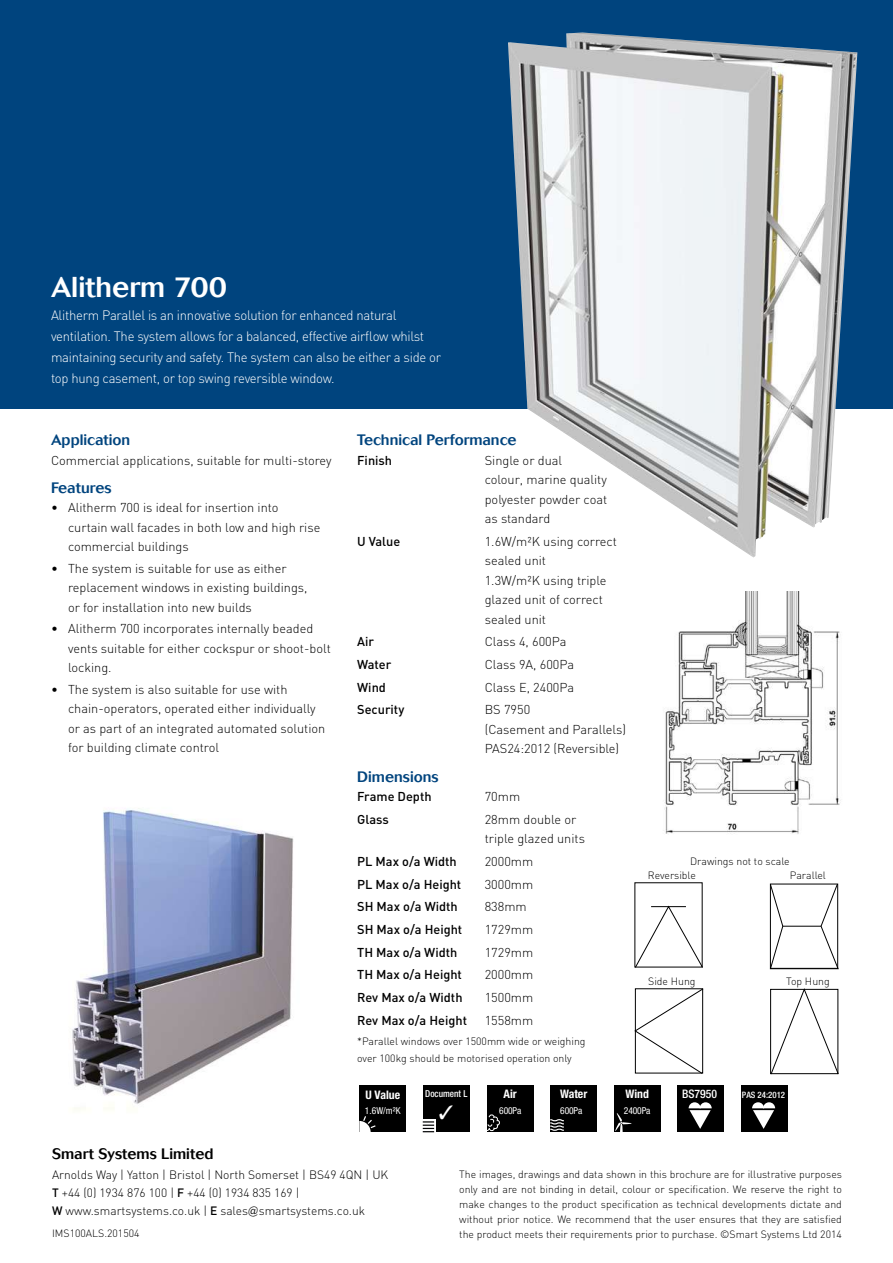
<style>
.page{position:relative;width:893px;height:1263px;background:#fff}
.page>*{position:absolute;margin:0;border:0;box-sizing:border-box;transform-origin:0 0}
.t1{font:500 28.5px "Cosmos";color:#fff}
.t2{font:500 15px "Cosmos";color:#00447e}
.t3{font:500 15px "Cosmos";color:#000}
.t4{font:300 13.5px/21px "DIN";letter-spacing:-.02em;color:#fff}
.t5{font:300 12.75px/19.5px "DIN";color:#000}
.t6{font:500 12.75px "DIN";color:#000}
.t7{font:300 12px/18px "DIN";color:#000}
.t8{font:700 condensed 11.7px "Helvetica Neue";color:#fff}
.t9{font:500 condensed 11.7px "Helvetica Neue";color:#fff}
.t10{font:300 10.5px/14.9px "DIN";color:#000}
.t11{font:condensed 9.6px "Helvetica Neue";letter-spacing:-.015em;color:#fff}
.t12{font:500 condensed 9.6px "Helvetica Neue";color:#fff;scale:.96 1}
.t13{font:500 condensed 8.85px "Helvetica Neue";color:#fff}
.s1{font-weight:500}
.s2{font-family:"Cosmos"}
</style>
<div class="page">
<img style="left:72px;top:808px;width:222px;height:302px">
<img style="left:664px;top:591px;width:177px;height:243px">
<div style="left:423px;top:1085px;width:47px;height:47px;background:#000"></div>
<svg style="left:423px;top:1119px;width:13px;height:13px"></svg>
<svg style="left:423px;top:1121px;width:11px;height:11px"></svg>
<div style="left:677px;top:1085px;width:47px;height:47px;background:#000"></div>
<svg style="left:689px;top:1102px;width:23px;height:27px"></svg>
<div style="left:550px;top:1085px;width:47px;height:47px;background:#000"></div>
<svg style="left:550px;top:1119px;width:14px;height:12px"></svg>
<div style="left:614px;top:1085px;width:47px;height:47px;background:#000"></div>
<svg style="left:615px;top:1113px;width:16px;height:19px"></svg>
<div style="left:487px;top:1085px;width:47px;height:47px;background:#000"></div>
<svg style="left:487px;top:1114px;width:13px;height:17px"></svg>
<div style="left:359px;top:1085px;width:47px;height:47px;background:#000"></div>
<svg style="left:359px;top:1116px;width:17px;height:16px"></svg>
<div style="left:740px;top:1085px;width:47px;height:47px;background:#000"></div>
<svg style="left:752px;top:1102px;width:23px;height:27px"></svg>
<svg style="left:634px;top:988px;width:70px;height:86px"></svg>
<svg style="left:770px;top:988px;width:69px;height:87px"></svg>
<svg style="left:634px;top:905px;width:69px;height:63px"></svg>
<hr style="left:651px;top:906px;width:35px;height:1px;background:#000">
<svg style="left:769px;top:883px;width:70px;height:86px"></svg>
<hr style="left:783px;top:926px;width:38px;height:1px;background:#000">
<div style="left:0;top:0;width:893px;height:408px;background:#00447e"></div>
<img style="left:508px;top:33px;width:349px;height:524px">
<h1 class="t1" style="left:51px;top:270px;width:178px">Alitherm 700</h1>
<p class="t4" style="left:51px;top:304px;width:392px">Alitherm Parallel is an innovative solution for enhanced natural ventilation. The system allows for a balanced, effective airflow whilst maintaining security and safety. The system can also be either a side or top hung casement, or top swing reversible window.</p>
<p class="t2" style="left:51px;top:431px;width:81px">Application</p>
<p class="t5" style="left:51px;top:450px;width:282px">Commercial applications, suitable for multi-storey</p>
<p class="t2" style="left:51px;top:479px;width:62px">Features</p>
<p class="t5" style="left:68px;top:497px;width:254px;text-indent:-17px">• Alitherm 700 is ideal for insertion into curtain wall facades in both low and high rise commercial buildings</p>
<p class="t5" style="left:68px;top:558px;width:241px;text-indent:-17px">• The system is suitable for use as either replacement windows in existing buildings, or for installation into new builds</p>
<p class="t5" style="left:68px;top:619px;width:264px;text-indent:-17px">• Alitherm 700 incorporates internally beaded vents suitable for either cockspur or shoot-bolt locking.</p>
<p class="t5" style="left:68px;top:679px;width:259px;text-indent:-17px">• The system is also suitable for use with chain-operators, operated either individually or as part of an integrated automated solution for building climate control</p>
<p class="t2" style="left:357px;top:431px;width:161px">Technical Performance</p>
<p class="t6" style="left:357px;top:452px;width:37px">Finish</p>
<p class="t5" style="left:485px;top:450px;width:124px">Single or dual<br>colour, marine quality polyester powder coat as standard</p>
<p class="t6" style="left:357px;top:533px;width:45px">U Value</p>
<p class="t5" style="left:485px;top:531px;width:134px">1.6W/m²K using correct sealed unit<br>1.3W/m²K using triple glazed unit of correct sealed unit</p>
<p class="t6" style="left:357px;top:634px;width:18px">Air</p>
<p class="t5" style="left:485px;top:632px;width:83px">Class 4, 600Pa</p>
<p class="t6" style="left:357px;top:656px;width:36px">Water</p>
<p class="t5" style="left:485px;top:655px;width:91px">Class 9A, 600Pa</p>
<p class="t6" style="left:357px;top:679px;width:30px">Wind</p>
<p class="t5" style="left:485px;top:677px;width:91px">Class E, 2400Pa</p>
<p class="t6" style="left:357px;top:702px;width:49px">Security</p>
<p class="t5" style="left:485px;top:700px;width:143px">BS 7950<br>(Casement and Parallels)<br>PAS24:2012 (Reversible)</p>
<p class="t2" style="left:357px;top:768px;width:83px">Dimensions</p>
<p class="t6" style="left:357px;top:788px;width:76px">Frame Depth</p>
<p class="t5" style="left:485px;top:786px;width:37px">70mm</p>
<p class="t6" style="left:357px;top:811px;width:33px">Glass</p>
<p class="t5" style="left:485px;top:809px;width:102px">28mm double or triple glazed units</p>
<p class="t6" style="left:357px;top:853px;width:101px">PL Max o/a Width</p>
<p class="t5" style="left:485px;top:851px;width:50px">2000mm</p>
<p class="t6" style="left:357px;top:876px;width:106px">PL Max o/a Height</p>
<p class="t5" style="left:485px;top:874px;width:50px">3000mm</p>
<p class="t6" style="left:357px;top:898px;width:102px">SH Max o/a Width</p>
<p class="t5" style="left:485px;top:897px;width:44px">838mm</p>
<p class="t6" style="left:357px;top:921px;width:107px">SH Max o/a Height</p>
<p class="t5" style="left:485px;top:919px;width:50px">1729mm</p>
<p class="t6" style="left:357px;top:944px;width:102px">TH Max o/a Width</p>
<p class="t5" style="left:485px;top:942px;width:50px">1729mm</p>
<p class="t6" style="left:357px;top:967px;width:106px">TH Max o/a Height</p>
<p class="t5" style="left:485px;top:965px;width:50px">2000mm</p>
<p class="t6" style="left:357px;top:989px;width:107px">Rev Max o/a Width</p>
<p class="t5" style="left:485px;top:987px;width:50px">1500mm</p>
<p class="t6" style="left:357px;top:1012px;width:111px">Rev Max o/a Height</p>
<p class="t5" style="left:485px;top:1010px;width:50px">1558mm</p>
<p class="t10" style="left:357px;top:1033px;width:230px;line-height:17.2px">*Parallel windows over 1500mm wide or weighing over 100kg should be motorised operation only</p>
<p class="t10" style="left:690px;top:854px;width:101px">Drawings not to scale</p>
<p class="t10" style="left:648px;top:867px;width:50px">Reversible</p>
<p class="t10" style="left:648px;top:974px;width:49px">Side Hung</p>
<p class="t10" style="left:790px;top:867px;width:37px">Parallel</p>
<p class="t10" style="left:786px;top:974px;width:45px">Top Hung</p>
<p class="t12" style="left:425px;top:1087px;width:45px">Document L</p>
<p class="t8" style="left:560px;top:1087px;width:29px">Water</p>
<p class="t9" style="left:682px;top:1087px;width:36px">BS7950</p>
<p class="t11" style="left:560px;top:1105px;width:23px">600Pa</p>
<p class="t11" style="left:624px;top:1105px;width:28px">2400Pa</p>
<p class="t8" style="left:504px;top:1087px;width:15px">Air</p>
<p class="t8" style="left:625px;top:1087px;width:25px">Wind</p>
<p class="t8" style="left:365px;top:1087px;width:36px">U Value</p>
<p class="t13" style="left:742px;top:1090px;width:45px">PAS 24:2012</p>
<p class="t11" style="left:365px;top:1105px;width:37px">1.6W/m²K</p>
<p class="t11" style="left:499px;top:1105px;width:23px">600Pa</p>
<p class="t3" style="left:52px;top:1145px;width:163px">Smart Systems Limited</p>
<p class="t7" style="left:52px;top:1166px;width:338px">Arnolds Way | Yatton | Bristol | North Somerset | BS49 4QN | UK<br><span class="s1">T</span> +44 (0) 1934 876 100 | <span class="s1">F</span> +44 (0) 1934 835 169 |<br><span class="s1">W</span> www.smartsystems.co.uk | <span class="s1">E</span> sales<span class="s2">@</span>smartsystems.co.uk</p>
<p class="t10" style="left:52px;top:1226px;width:89px">IMS100ALS.201504</p>
<p class="t10" style="left:459px;top:1166px;width:384px;text-align:justify">The images, drawings and data shown in this brochure are for illustrative purposes only and are not binding in detail, colour or specification. We reserve the right to make changes to the product specification as technical developments dictate and without prior notice. We recommend that the user ensures that they are satisfied the product meets their requirements prior to purchase. ©Smart Systems Ltd 2014</p>
</div>
